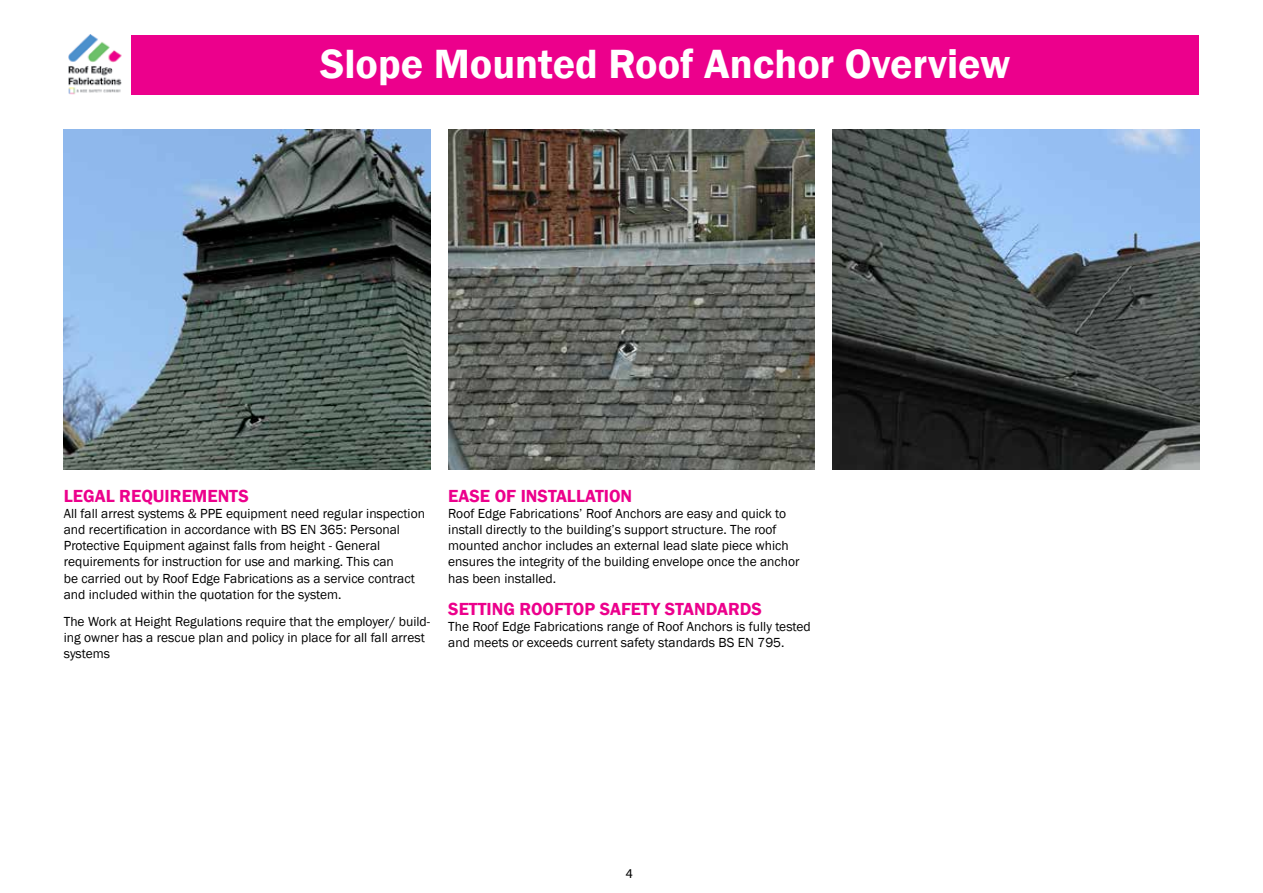
<style>
.page{position:relative;width:1263px;height:893px;background:#fff}
.page>*{position:absolute;margin:0;border:0;box-sizing:border-box;transform-origin:0 0}
.t1{font:600 42px "Franklin Gothic";color:#fff}
.t2{font:600 18px "Franklin Gothic";color:#ec008c}
.t3{font:13.5px/16.2px "Franklin Gothic";color:#000}
.t4{font:13.5px "Myriad Pro";color:#000}
</style>
<div class="page">
<div style="left:131px;top:36px;width:1068px;height:59px;background:#ec008c"></div>
<img style="left:833px;top:130px;width:366px;height:340px">
<img style="left:64px;top:130px;width:366px;height:340px">
<img style="left:448px;top:130px;width:367px;height:340px">
<img style="left:68px;top:34px;width:54px;height:61px">
<h1 class="t1" style="left:320px;top:38px;width:692px">Slope Mounted Roof Anchor Overview</h1>
<h2 class="t2" style="left:64px;top:484px;width:187px">LEGAL REQUIREMENTS</h2>
<p class="t3" style="left:64px;top:505px;width:363px">All fall arrest systems &amp; PPE equipment need regular inspection and recertification in accordance with BS EN 365: Personal Protective Equipment against falls from height - General requirements for instruction for use and marking. This can<br>be carried out by Roof Edge Fabrications as a service contract and included within the quotation for the system.</p>
<p class="t3" style="left:64px;top:613px;width:368px">The Work at Height Regulations require that the employer/ build&shy;ing owner has a rescue plan and policy in place for all fall arrest systems</p>
<h2 class="t2" style="left:448px;top:484px;width:185px">EASE OF INSTALLATION</h2>
<p class="t3" style="left:448px;top:505px;width:353px">Roof Edge Fabrications’ Roof Anchors are easy and quick to install directly to the building’s support structure. The roof mounted anchor includes an external lead slate piece which ensures the integrity of the building envelope once the anchor has been installed.</p>
<h2 class="t2" style="left:448px;top:598px;width:315px">SETTING ROOFTOP SAFETY STANDARDS</h2>
<p class="t3" style="left:448px;top:619px;width:364px">The Roof Edge Fabrications range of Roof Anchors is fully tested and meets or exceeds current safety standards BS EN 795.</p>
<p class="t4" style="left:626px;top:865px;width:8px">4</p>
</div>
